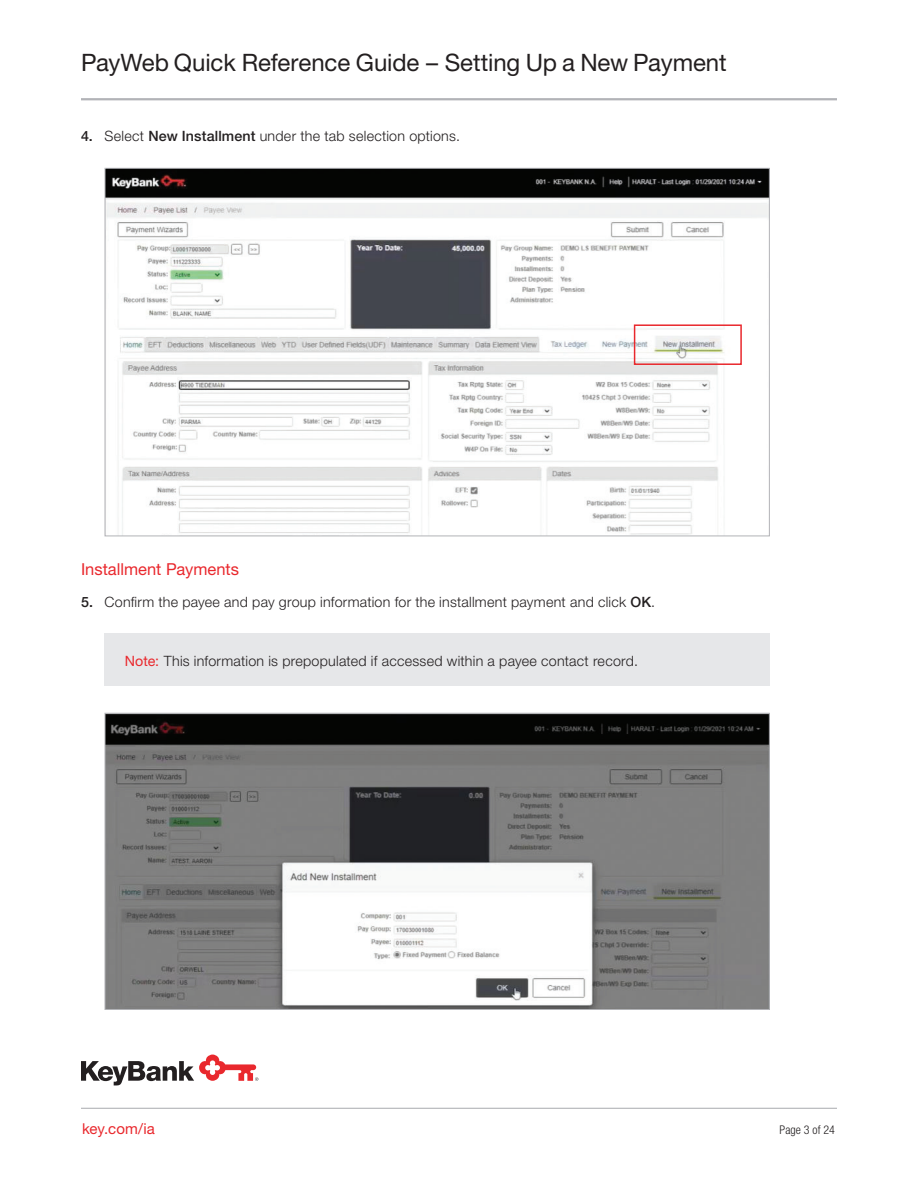
<style>
.page{position:relative;width:918px;height:1188px;background:#fff}
.page>*{position:absolute;margin:0;border:0;box-sizing:border-box;transform-origin:0 0}
.Page_2_Headline_-_16_18_Roman{font:24px "Helvetica Neue LT Std";letter-spacing:-.005em;color:#231f20}
.Subhead_2_-_11_14_Roman_Red{font:16.5px "Helvetica Neue LT Std";color:#e9282d}
.Bottom_URL_-_10_12_Roman__Red{font:15px "Helvetica Neue LT Std";letter-spacing:.005em;color:#e9282d}
.Body_Text_-_9_5_12_Light{font:300 14.25px "Helvetica Neue LT Std";letter-spacing:.02em;color:#231f20}
.Subhead_2_-_11_14_Roman_Red-2{font:300 14.25px "Helvetica Neue LT Std";letter-spacing:.02em;color:#231f20}
.Page_Number_8_9_Light_Cond{font:300 condensed 12px "Helvetica Neue LT Std";letter-spacing:.005em;color:#231f20}
.s1{font-weight:500}
.s2{font-weight:400;color:#e9282d}
</style>
<div class="page">
<img style="left:107px;top:170px;width:661px;height:364px">
<div style="left:634px;top:324px;width:108px;height:41px;border:2px solid #e9282d"></div>
<img style="left:107px;top:715px;width:661px;height:293px">
<div style="left:105px;top:634px;width:665px;height:52px;background:#e6e7e9"></div>
<hr style="left:81px;top:98px;width:756px;height:2px;background:#b2b3b7">
<hr style="left:81px;top:1108px;width:756px;height:1px;background:#b2b3b7">
<svg style="left:81px;top:1055px;width:177px;height:30px"></svg>
<p class="Page_2_Headline_-_16_18_Roman" style="left:81px;top:48px;width:647px">PayWeb Quick Reference Guide – Setting Up a New Payment</p>
<p class="Body_Text_-_9_5_12_Light" style="left:81px;top:127px;width:380px"><span class="s1">4.</span> Select <span class="s1">New Installment</span> under the tab selection options.</p>
<p class="Subhead_2_-_11_14_Roman_Red" style="left:81px;top:559px;width:160px">Installment Payments</p>
<p class="Body_Text_-_9_5_12_Light" style="left:81px;top:593px;width:576px"><span class="s1">5.</span> Confirm the payee and pay group information for the installment payment and click <span class="s1">OK</span>.</p>
<p class="Subhead_2_-_11_14_Roman_Red-2" style="left:125px;top:652px;width:515px"><span class="s2">Note:</span> This information is prepopulated if accessed within a payee contact record.</p>
<p class="Bottom_URL_-_10_12_Roman__Red" style="left:82px;top:1119px;width:74px">key.com/ia</p>
<p class="Page_Number_8_9_Light_Cond" style="left:780px;top:1123px;width:57px">Page 3 of 24</p>
</div>
